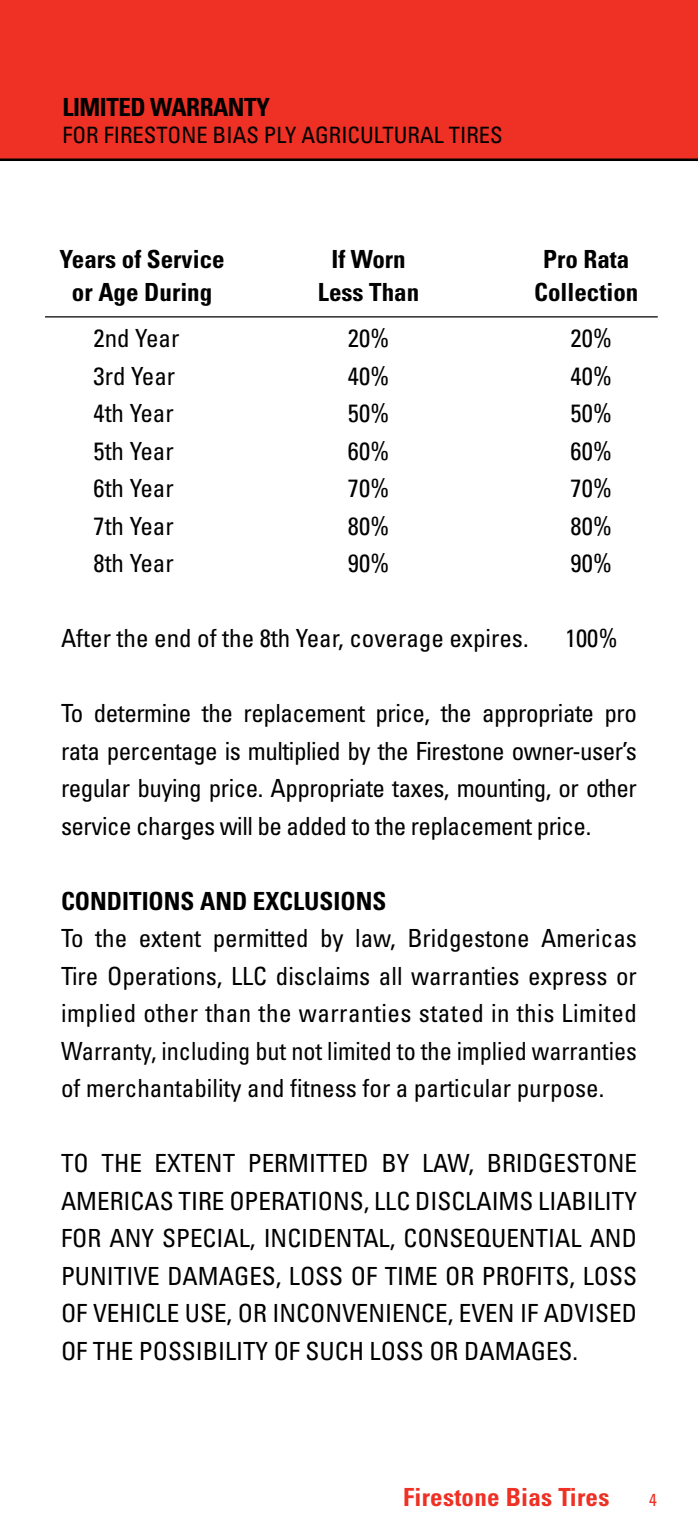
<style>
.page{position:relative;width:698px;height:1530px;background:#fff}
.page>*{position:absolute;margin:0;border:0;box-sizing:border-box;transform-origin:0 0}
.t1{font:condensed 25px/37.5px "Univers LT Std";color:#000;text-align:justify}
.t2{font:700 condensed 25px/32.5px "Univers LT Std";color:#000;text-align:center}
.t3{font:700 condensed 25px "Univers LT Std";letter-spacing:.01em;color:#ee3124}
.t4{font:700 condensed 25px "Univers LT Std";letter-spacing:-.02em;color:#000}
.t5{font:condensed 22.5px "Univers LT Std";color:#000}
.t6{font:condensed 17.5px "Univers LT Std";color:#ee3124}
</style>
<div class="page">
<div style="left:0;top:0;width:698px;height:159px;background:#ee3124"></div>
<hr style="left:0;top:159px;width:698px;height:2px;background:#000">
<hr style="left:45px;top:316px;width:612px;height:1px;background:#000">
<p class="t4" style="left:62px;top:91px;width:209px">LIMITED WARRANTY</p>
<p class="t5" style="left:62px;top:120px;width:441px">FOR FIRESTONE BIAS PLY AGRICULTURAL TIRES</p>
<p class="t2" style="left:60px;top:243px;width:167px">Years of Service or Age During</p>
<p class="t2" style="left:534px;top:243px;width:106px">Pro Rata<br>Collection</p>
<p class="t2" style="left:318px;top:243px;width:103px">If Worn<br>Less Than</p>
<p class="t1" style="left:93px;top:319px;width:87px">2nd Year</p>
<p class="t1" style="left:348px;top:319px;width:43px">20%</p>
<p class="t1" style="left:570px;top:319px;width:43px">20%</p>
<p class="t1" style="left:93px;top:357px;width:83px">3rd Year</p>
<p class="t1" style="left:348px;top:357px;width:43px">40%</p>
<p class="t1" style="left:570px;top:357px;width:43px">40%</p>
<p class="t1" style="left:93px;top:394px;width:82px">4th Year</p>
<p class="t1" style="left:348px;top:394px;width:43px">50%</p>
<p class="t1" style="left:570px;top:394px;width:43px">50%</p>
<p class="t1" style="left:93px;top:432px;width:82px">5th Year</p>
<p class="t1" style="left:348px;top:432px;width:43px">60%</p>
<p class="t1" style="left:570px;top:432px;width:43px">60%</p>
<p class="t1" style="left:93px;top:469px;width:82px">6th Year</p>
<p class="t1" style="left:348px;top:469px;width:43px">70%</p>
<p class="t1" style="left:570px;top:469px;width:43px">70%</p>
<p class="t1" style="left:93px;top:507px;width:82px">7th Year</p>
<p class="t1" style="left:348px;top:507px;width:43px">80%</p>
<p class="t1" style="left:570px;top:507px;width:43px">80%</p>
<p class="t1" style="left:93px;top:544px;width:82px">8th Year</p>
<p class="t1" style="left:348px;top:544px;width:43px">90%</p>
<p class="t1" style="left:570px;top:544px;width:43px">90%</p>
<p class="t1" style="left:61px;top:619px;width:469px">After the end of the 8th Year, coverage expires.</p>
<p class="t1" style="left:565px;top:619px;width:54px">100%</p>
<p class="t1" style="left:61px;top:694px;width:577px">To determine the replacement price, the appropriate pro rata percentage is multiplied by the Firestone owner-user’s regular buying price. Appropriate taxes, mounting, or other service charges will be added to the replacement price.</p>
<p class="t2" style="left:61px;top:885px;width:327px">CONDITIONS AND EXCLUSIONS</p>
<p class="t1" style="left:61px;top:919px;width:577px">To the extent permitted by law, Bridgestone Americas Tire Operations, LLC disclaims all warranties express or implied other than the warranties stated in this Limited Warranty, including but not limited to the implied warranties of merchantability and fitness for a particular purpose.</p>
<p class="t1" style="left:61px;top:1144px;width:577px">TO THE EXTENT PERMITTED BY LAW, BRIDGESTONE AMERICAS TIRE OPERATIONS, LLC DISCLAIMS LIABILITY FOR ANY SPECIAL, INCIDENTAL, CONSEQUENTIAL AND PUNITIVE DAMAGES, LOSS OF TIME OR PROFITS, LOSS OF VEHICLE USE, OR INCONVENIENCE, EVEN IF ADVISED OF THE POSSIBILITY OF SUCH LOSS OR DAMAGES.</p>
<p class="t3" style="left:403px;top:1482px;width:208px">Firestone Bias Tires</p>
<p class="t6" style="left:649px;top:1488px;width:9px">4</p>
</div>
